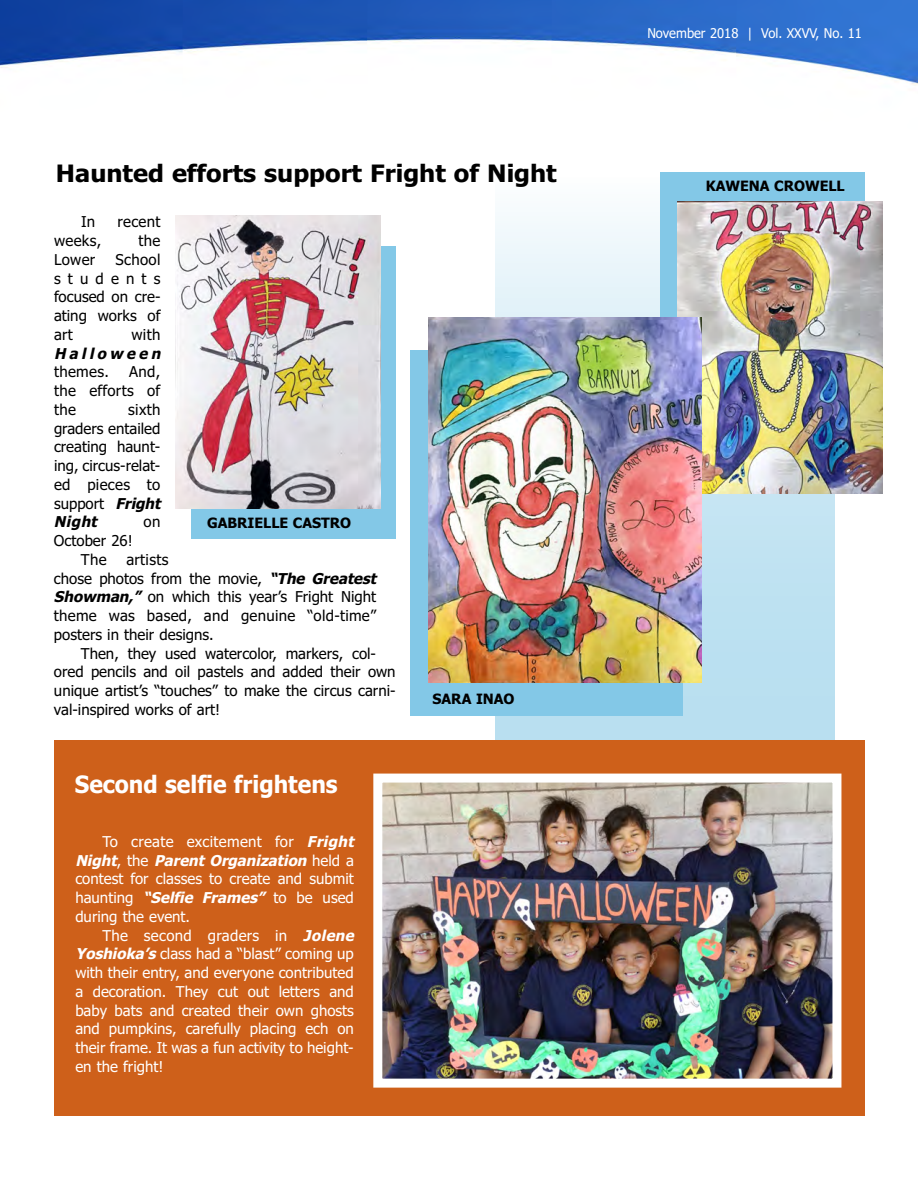
<style>
.page{position:relative;width:918px;height:1188px;background:#fff}
.page>*{position:absolute;margin:0;border:0;box-sizing:border-box;transform-origin:0 0}
.t1{font:700 24px "Tahoma";color:#000;scale:1.05 1}
.t2{font:700 24px "Tahoma";color:#fff;scale:.95 1}
.t3{font:15px/18.8px "Tahoma";color:#000}
.t4{font:15px/18.8px "Tahoma";color:#fff}
.t5{font:15px/18.8px "Tahoma";letter-spacing:.02em;color:#000}
.t6{font:700 14.25px "Tahoma";color:#000}
.t7{font:13.5px "Tahoma";color:#fff;scale:.96 1}
.s1{font-weight:700;font-style:italic}
</style>
<div class="page">
<svg style="left:496px;top:216px;width:339px;height:525px"></svg>
<div style="left:54px;top:741px;width:811px;height:375px;background:#ce601a"></div>
<div style="left:660px;top:172px;width:205px;height:292px;background:#83c8e7"></div>
<img style="left:0;top:0;width:918px;height:86px">
<img style="left:677px;top:201px;width:205px;height:293px">
<div style="left:191px;top:246px;width:205px;height:293px;background:#83c8e7"></div>
<img style="left:175px;top:216px;width:205px;height:292px">
<div style="left:411px;top:350px;width:272px;height:366px;background:#83c8e7"></div>
<img style="left:429px;top:317px;width:272px;height:366px">
<img style="left:383px;top:784px;width:448px;height:294px">
<div style="left:373px;top:774px;width:468px;height:314px;border:9px solid #fff"></div>
<p class="t1" style="left:56px;top:164px;width:478px">Haunted efforts support Fright of Night</p>
<p class="t3" style="left:81px;top:214px;width:16px">In</p>
<p class="t3" style="left:117px;top:214px;width:45px">recent</p>
<p class="t3" style="left:54px;top:233px;width:49px">weeks,</p>
<p class="t3" style="left:139px;top:233px;width:23px">the</p>
<p class="t3" style="left:54px;top:251px;width:43px">Lower</p>
<p class="t3" style="left:54px;top:251px;width:108px;text-align:justify;text-indent:61px">School students focused on cre&shy;ating works of art</p>
<p class="t5" style="left:54px;top:326px;width:111px;text-indent:78px">with<br><span class="s1">Halloween </span>themes.</p>
<p class="t3" style="left:54px;top:364px;width:108px;text-align:justify;text-indent:75px">And, the efforts of the</p>
<p class="t3" style="left:54px;top:401px;width:111px;text-indent:74px">sixth graders entailed creating haunt&shy;ing, circus-relat&shy;ed pieces to support <span class="s1">Fright<br>Night</span></p>
<p class="t3" style="left:144px;top:514px;width:18px">on</p>
<p class="t6" style="left:207px;top:518px;width:146px">GABRIELLE CASTRO</p>
<p class="t3" style="left:54px;top:533px;width:80px">October 26!</p>
<p class="t3" style="left:81px;top:551px;width:27px">The</p>
<p class="t3" style="left:54px;top:551px;width:327px;text-indent:72px">artists<br>chose photos from the movie, <span class="s1">“The Greatest<br>Showman,”</span> on which this year’s Fright Night theme was based, and genuine “old-time” posters in their designs.</p>
<p class="t3" style="left:54px;top:645px;width:343px;text-indent:27px">Then, they used watercolor, markers, col&shy;ored pencils and oil pastels and added their own unique artist’s “touches” to make the circus carni&shy;val-inspired works of art!</p>
<p class="t2" style="left:75px;top:775px;width:278px">Second selfie frightens</p>
<p class="t4" style="left:75px;top:833px;width:283px;text-indent:27px">To create excitement for <span class="s1">Fright<br>Night</span>, t h e <span class="s1">Parent Organization</span> h e l d a contest for classes to create and submit haunting <span class="s1">“Selfie Frames”</span> to be used during the event.</p>
<p class="t4" style="left:75px;top:927px;width:283px;text-indent:27px">The second graders in <span class="s1">Jolene Yoshioka’s</span>class had a “blast” coming up with their entry, and everyone contributed a decoration. They cut out letters and baby bats and created their own ghosts and pumpkins, carefully placing ech on their frame. It was a fun activity to height&shy;en the fright!</p>
<p class="t6" style="left:433px;top:693px;width:84px">SARA INAO</p>
<p class="t7" style="left:647px;top:27px;width:225px">November 2018 | Vol. XXVV, No. 11</p>
<p class="t6" style="left:706px;top:180px;width:140px">KAWENA CROWELL</p>
</div>
